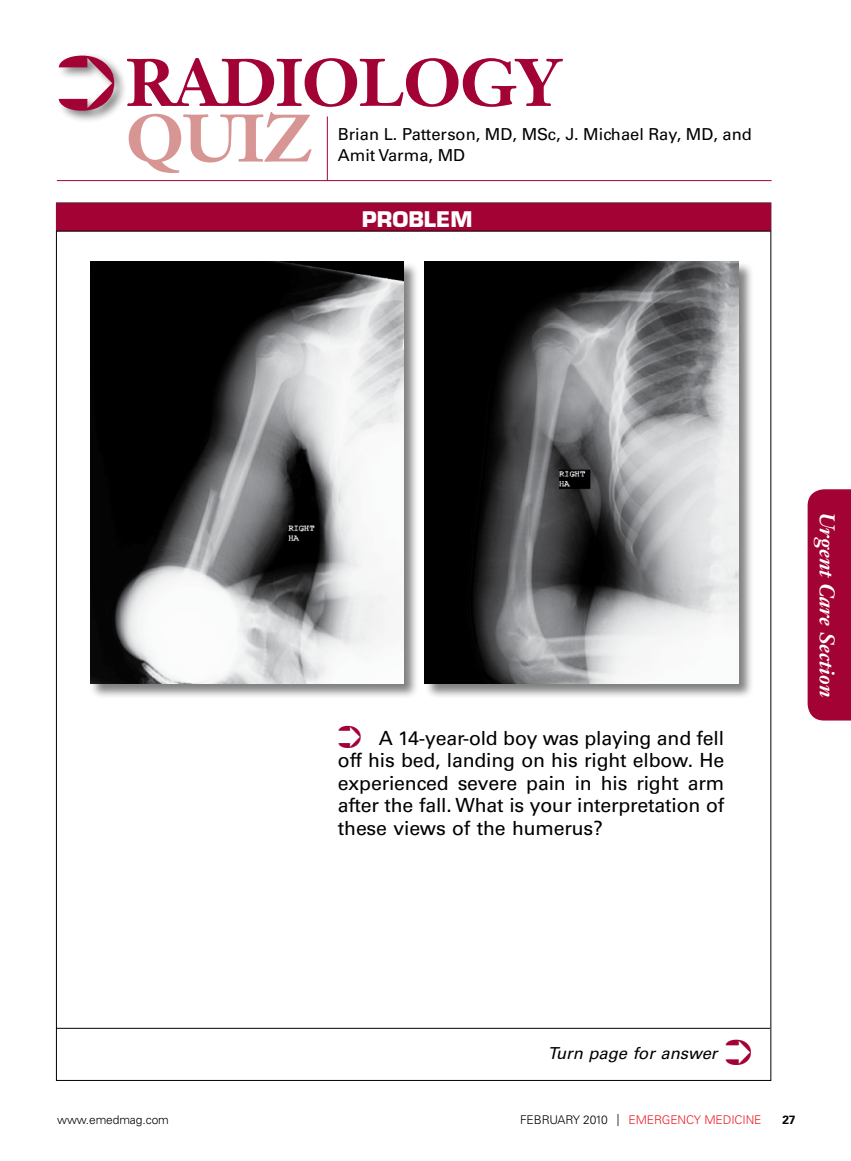
<style>
.page{position:relative;width:851px;height:1161px;background:#fff}
.page>*{position:absolute;margin:0;border:0;box-sizing:border-box;transform-origin:0 0}
.t1{font:700 66px/55.7px "Janson Text LT Std";letter-spacing:-.01em;color:#a30234}
.t2{font:italic 700 21px "Janson Text LT Std";color:#fff}
.t3{font:700 21px "Eurostile LT Std";color:#fff}
.dxtxt{font:19.5px/22.5px "Univers LT Std";letter-spacing:-.01em;color:#000;text-align:justify}
.by{font:16.5px/21px "Univers LT Std";color:#000}
.t4{font:italic 16.5px "Univers LT Std";color:#000}
.t5{font:300 12px "Univers LT Std";letter-spacing:-.01em;color:#ed1d24}
.t6{font:300 12px "Univers LT Std";letter-spacing:-.01em;color:#000}
.t7{font:700 12px "Univers LT Std";color:#000}
.s1{color:#d79593}
.s2{color:#a30234}
.s3{color:#000}
</style>
<div class="page">
<div style="left:807px;top:489px;width:43px;height:232px;background:#a30234"></div>
<hr style="left:327px;top:116px;width:1px;height:65px;background:#a30234">
<hr style="left:57px;top:180px;width:714px;height:1px;background:#a30234">
<div style="left:56px;top:203px;width:714px;height:28px;background:#a30234"></div>
<div style="left:56px;top:52px;width:71px;height:71px;background:#000;opacity:.5"></div>
<hr style="left:56px;top:231px;width:714px;height:1px;background:#000">
<hr style="left:56px;top:1028px;width:714px;height:1px;background:#000">
<div style="left:89px;top:261px;width:330px;height:438px;background:#000;opacity:.5"></div>
<img style="left:90px;top:262px;width:314px;height:421px">
<div style="left:424px;top:261px;width:330px;height:438px;background:#000;opacity:.5"></div>
<img style="left:425px;top:262px;width:313px;height:421px">
<svg style="left:59px;top:55px;width:55px;height:56px"></svg>
<p class="t1" style="left:126px;top:54px;width:436px">RADIOLOGY<br><span class="s1">QUIZ</span></p>
<p class="by" style="left:338px;top:124px;width:415px">Brian L. Patterson, MD, MSc, J. Michael Ray, MD, and<br>Amit Varma, MD</p>
<p class="t3" style="left:362px;top:206px;width:112px">PROBLEM</p>
<p class="dxtxt" style="left:338px;top:727px;width:388px"><span class="s2">➲</span> A 14-year-old boy was playing and fell off his bed, landing on his right elbow. He experienced severe pain in his right arm after the fall. What is your interpretation of these views of the humerus?</p>
<p class="t2" style="left:840px;top:512px;width:187px;rotate:90deg">Urgent Care Section</p>
<p class="t4" style="left:547px;top:1043px;width:206px">Turn page for answer <span class="s2">➲</span></p>
<p class="t6" style="left:57px;top:1113px;width:113px">www.emedmag.com</p>
<p class="t5" style="left:520px;top:1113px;width:243px"><span class="s3">FEBRUARY 2010 |</span> EMERGENCY MEDICINE</p>
<p class="t7" style="left:782px;top:1113px;width:15px">27</p>
</div>
